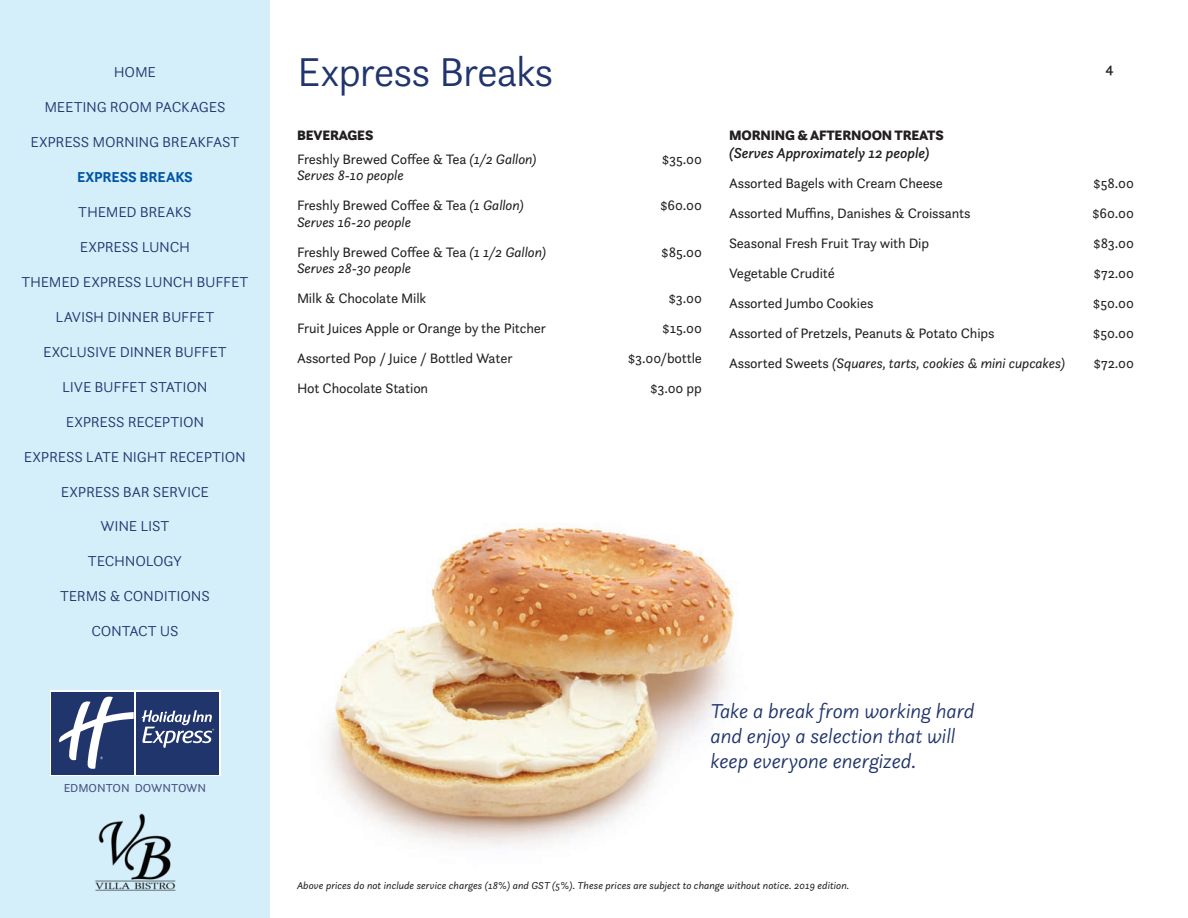
<style>
.page{position:relative;width:1188px;height:918px;background:#fff}
.page>*{position:absolute;margin:0;border:0;box-sizing:border-box;transform-origin:0 0}
.Section_Titles{font:300 42px "Questa Sans";letter-spacing:-.025em;color:#21356d}
.Pull_Quotes{font:italic 300 21px/25.2px "Questa Sans";letter-spacing:-.01em;color:#21356d}
.BUTTONS{font:300 15px "Questa Sans";letter-spacing:-.015em;color:#21356d}
.H2_-_Details{font:italic 500 15px "Questa Sans";letter-spacing:-.01em;color:#231f20}
.BUTTONS_selected{font:300 15px "Questa Sans";letter-spacing:-.015em;color:#21356d}
.BUTTONS_selected-2{font:700 15px "Questa Sans";letter-spacing:-.01em;color:#0155a5}
.t1{font:500 15px "Questa Sans";color:#231f20}
.Bodycopy___Right_Ali{font:14.25px "Questa Sans";letter-spacing:-.01em;color:#231f20}
.Bodycopy___Right_Ali-2{font:italic 14.25px "Questa Sans";letter-spacing:-.01em;color:#231f20}
.H1_Text_Title{font:900 14.25px "Questa Sans";letter-spacing:-.01em;color:#231f20}
.t2{font:12px "Questa Sans";letter-spacing:-.005em;color:#474f7f}
.t3{font:italic 10.5px "Questa Sans";color:#231f20}
.s1{font-style:italic}
.s2{font-style:normal}
</style>
<div class="page">
<div style="left:0;top:0;width:270px;height:918px;background:#d4effa"></div>
<svg style="left:50px;top:690px;width:170px;height:86px"></svg>
<div style="left:136px;top:692px;width:82px;height:82px;background:#21356d"></div>
<div style="left:51px;top:692px;width:83px;height:83px;background:#21356d"></div>
<svg style="left:142px;top:710px;width:72px;height:38px"></svg>
<svg style="left:59px;top:697px;width:75px;height:72px"></svg>
<img style="left:95px;top:813px;width:81px;height:78px">
<img style="left:327px;top:525px;width:410px;height:321px">
<p class="BUTTONS" style="left:114px;top:62px;width:44px">HOME</p>
<p class="BUTTONS" style="left:44px;top:97px;width:183px">MEETING ROOM PACKAGES</p>
<p class="BUTTONS" style="left:30px;top:132px;width:211px">EXPRESS MORNING BREAKFAST</p>
<p class="BUTTONS_selected-2" style="left:77px;top:167px;width:117px">EXPRESS BREAKS</p>
<p class="BUTTONS" style="left:78px;top:202px;width:115px">THEMED BREAKS</p>
<p class="BUTTONS" style="left:80px;top:237px;width:112px">EXPRESS LUNCH</p>
<p class="BUTTONS" style="left:21px;top:272px;width:229px">THEMED EXPRESS LUNCH BUFFET</p>
<p class="BUTTONS" style="left:56px;top:307px;width:160px">LAVISH DINNER BUFFET</p>
<p class="BUTTONS" style="left:43px;top:342px;width:185px">EXCLUSIVE DINNER BUFFET</p>
<p class="BUTTONS_selected" style="left:62px;top:377px;width:147px">LIVE BUFFET STATION</p>
<p class="BUTTONS" style="left:66px;top:412px;width:140px">EXPRESS RECEPTION</p>
<p class="BUTTONS" style="left:24px;top:447px;width:224px">EXPRESS LATE NIGHT RECEPTION</p>
<p class="BUTTONS" style="left:61px;top:482px;width:150px">EXPRESS BAR SERVICE</p>
<p class="BUTTONS" style="left:101px;top:517px;width:70px">WINE LIST</p>
<p class="BUTTONS" style="left:88px;top:552px;width:96px">TECHNOLOGY</p>
<p class="BUTTONS" style="left:60px;top:587px;width:151px">TERMS &amp; CONDITIONS</p>
<p class="BUTTONS" style="left:91px;top:622px;width:89px">CONTACT US</p>
<p class="t2" style="left:64px;top:780px;width:144px">EDMONTON DOWNTOWN</p>
<p class="Section_Titles" style="left:297px;top:45px;width:258px">Express Breaks</p>
<p class="H1_Text_Title" style="left:297px;top:126px;width:78px">BEVERAGES</p>
<p class="Bodycopy___Right_Ali" style="left:297px;top:150px;width:241px">Freshly Brewed Coffee &amp; Tea <span class="s1">(1/2 Gallon)</span></p>
<p class="Bodycopy___Right_Ali" style="left:662px;top:150px;width:42px">$35.00</p>
<p class="Bodycopy___Right_Ali-2" style="left:297px;top:166px;width:108px">Serves 8-10 people</p>
<p class="Bodycopy___Right_Ali" style="left:297px;top:196px;width:228px">Freshly Brewed Coffee &amp; Tea <span class="s1">(1 Gallon)</span></p>
<p class="Bodycopy___Right_Ali" style="left:660px;top:196px;width:43px">$60.00</p>
<p class="Bodycopy___Right_Ali-2" style="left:297px;top:213px;width:116px">Serves 16-20 people</p>
<p class="Bodycopy___Right_Ali" style="left:297px;top:243px;width:251px">Freshly Brewed Coffee &amp; Tea <span class="s1">(1 1/2 Gallon)</span></p>
<p class="Bodycopy___Right_Ali" style="left:661px;top:243px;width:42px">$85.00</p>
<p class="Bodycopy___Right_Ali-2" style="left:297px;top:259px;width:116px">Serves 28-30 people</p>
<p class="Bodycopy___Right_Ali" style="left:297px;top:289px;width:131px">Milk &amp; Chocolate Milk</p>
<p class="Bodycopy___Right_Ali" style="left:668px;top:289px;width:35px">$3.00</p>
<p class="Bodycopy___Right_Ali" style="left:297px;top:319px;width:251px">Fruit Juices Apple or Orange by the Pitcher</p>
<p class="Bodycopy___Right_Ali" style="left:662px;top:319px;width:41px">$15.00</p>
<p class="Bodycopy___Right_Ali" style="left:297px;top:349px;width:217px">Assorted Pop / Juice / Bottled Water</p>
<p class="Bodycopy___Right_Ali" style="left:628px;top:349px;width:76px">$3.00/bottle</p>
<p class="Bodycopy___Right_Ali" style="left:297px;top:379px;width:133px">Hot Chocolate Station</p>
<p class="Bodycopy___Right_Ali" style="left:650px;top:379px;width:53px">$3.00 pp</p>
<p class="t1" style="left:1106px;top:58px;width:10px">4</p>
<p class="H1_Text_Title" style="left:729px;top:126px;width:216px">MORNING &amp; AFTERNOON TREATS</p>
<p class="H2_-_Details" style="left:729px;top:144px;width:202px">(Serves Approximately 12 people)</p>
<p class="Bodycopy___Right_Ali" style="left:729px;top:174px;width:216px">Assorted Bagels with Cream Cheese</p>
<p class="Bodycopy___Right_Ali" style="left:1093px;top:174px;width:42px">$58.00</p>
<p class="Bodycopy___Right_Ali" style="left:729px;top:204px;width:243px">Assorted Muffins, Danishes &amp; Croissants</p>
<p class="Bodycopy___Right_Ali" style="left:1092px;top:204px;width:43px">$60.00</p>
<p class="Bodycopy___Right_Ali" style="left:729px;top:234px;width:202px">Seasonal Fresh Fruit Tray with Dip</p>
<p class="Bodycopy___Right_Ali" style="left:1093px;top:234px;width:42px">$83.00</p>
<p class="Bodycopy___Right_Ali" style="left:729px;top:264px;width:108px">Vegetable Crudité</p>
<p class="Bodycopy___Right_Ali" style="left:1094px;top:264px;width:42px">$72.00</p>
<p class="Bodycopy___Right_Ali" style="left:729px;top:294px;width:146px">Assorted Jumbo Cookies</p>
<p class="Bodycopy___Right_Ali" style="left:1093px;top:294px;width:43px">$50.00</p>
<p class="Bodycopy___Right_Ali" style="left:729px;top:324px;width:267px">Assorted of Pretzels, Peanuts &amp; Potato Chips</p>
<p class="Bodycopy___Right_Ali" style="left:1093px;top:324px;width:43px">$50.00</p>
<p class="Bodycopy___Right_Ali-2" style="left:729px;top:354px;width:338px"><span class="s2">Assorted Sweets</span> (Squares, tarts, cookies &amp; mini cupcakes)</p>
<p class="Bodycopy___Right_Ali" style="left:1094px;top:354px;width:42px">$72.00</p>
<p class="Pull_Quotes" style="left:711px;top:698px;width:265px">Take a break from working hard and enjoy a selection that will keep everyone energized.</p>
<p class="t3" style="left:297px;top:879px;width:554px">Above prices do not include service charges (18%) and GST (5%). These prices are subject to change without notice. 2019 edition.</p>
</div>
